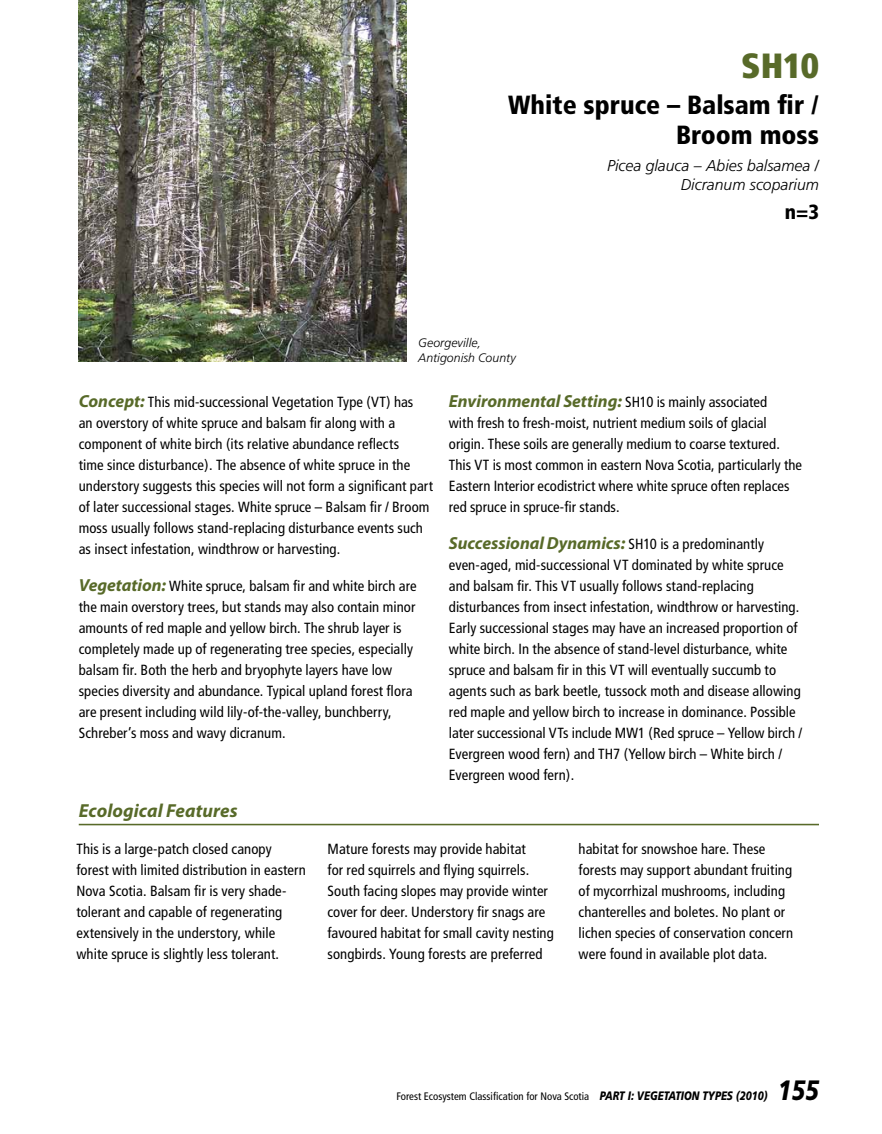
<style>
.page{position:relative;width:882px;height:1134px;background:#fff}
.page>*{position:absolute;margin:0;border:0;box-sizing:border-box;transform-origin:0 0}
.t1{font:900 condensed 35px "Frutiger";color:#586a29}
.t2{font:italic 900 28px "Frutiger";color:#000;scale:.8 1}
.t3{font:900 condensed 26.25px/29.8px "Frutiger";color:#000;text-align:right}
.t4{font:900 condensed 20.47px "Frutiger";color:#000}
.t5{font:italic 700 18.9px "Myriad Pro";letter-spacing:.005em;color:#586a29}
.t6{font:italic 700 17.5px "Myriad Pro";letter-spacing:-.005em;color:#586a29}
.t7{font:italic 300 15.75px/18.9px "Frutiger";color:#000;text-align:right}
.t8{font:condensed 14.7px/21px "Frutiger";letter-spacing:.005em;color:#000}
.t9{font:italic 300 12.25px/14.7px "Frutiger";letter-spacing:.005em;color:#000}
.t10{font:condensed 10.85px "Frutiger";color:#000}
.s1{font-family:"Myriad Pro";font-weight:700;font-style:italic;font-stretch:normal;font-size:17.5px;color:#586a29}
.s2{font-family:"Frutiger";font-weight:400;font-style:normal;font-stretch:condensed;font-size:14.7px;color:#000}
.s3{font-weight:900;font-style:italic;font-stretch:normal;font-size:12.25px}
</style>
<div class="page">
<hr style="left:79px;top:824px;width:740px;height:1px;background:#586a29">
<img style="left:79px;top:0;width:328px;height:362px">
<h1 class="t1" style="left:741px;top:45px;width:79px">SH10</h1>
<h3 class="t3" style="left:508px;top:90px;width:312px">White spruce – Balsam fir /<br>Broom moss</h3>
<p class="t7" style="left:607px;top:156px;width:213px">Picea glauca – Abies balsamea /<br>Dicranum scoparium</p>
<h3 class="t4" style="left:785px;top:200px;width:36px">n=3</h3>
<p class="t9" style="left:418px;top:336px;width:99px">Georgeville,<br>Antigonish County</p>
<p class="t8" style="left:79px;top:392px;width:356px"><span class="s1">Concept:</span> This mid-successional Vegetation Type (VT) has<br>an overstory of white spruce and balsam fir along with a component of white birch (its relative abundance reflects<br>time since disturbance). The absence of white spruce in the understory suggests this species will not form a significant part of later successional stages. White spruce – Balsam fir / Broom moss usually follows stand-replacing disturbance events such as insect infestation, windthrow or harvesting.</p>
<p class="t8" style="left:79px;top:576px;width:340px"><span class="s1">Vegetation:</span> White spruce, balsam fir and white birch are the main overstory trees, but stands may also contain minor amounts of red maple and yellow birch. The shrub layer is completely made up of regenerating tree species, especially balsam fir. Both the herb and bryophyte layers have low species diversity and abundance. Typical upland forest flora are present including wild lily-of-the-valley, bunchberry, Schreber’s moss and wavy dicranum.</p>
<p class="t5" style="left:79px;top:798px;width:160px">Ecological Features</p>
<p class="t8" style="left:449px;top:392px;width:355px"><span class="s1">Environmental Setting:</span> SH10 is mainly associated<br>with fresh to fresh-moist, nutrient medium soils of glacial origin. These soils are generally medium to coarse textured.<br>This VT is most common in eastern Nova Scotia, particularly the Eastern Interior ecodistrict where white spruce often replaces red spruce in spruce-fir stands.</p>
<p class="t6" style="left:449px;top:532px;width:317px">Successional Dynamics: <span class="s2">SH10 is a predominantly</span></p>
<p class="t8" style="left:449px;top:555px;width:355px">even-aged, mid-successional VT dominated by white spruce and balsam fir. This VT usually follows stand-replacing disturbances from insect infestation, windthrow or harvesting.<br>Early successional stages may have an increased proportion of white birch. In the absence of stand-level disturbance, white spruce and balsam fir in this VT will eventually succumb to agents such as bark beetle, tussock moth and disease allowing red maple and yellow birch to increase in dominance. Possible later successional VTs include MW1 (Red spruce – Yellow birch / Evergreen wood fern) and TH7 (Yellow birch – White birch / Evergreen wood fern).</p>
<p class="t8" style="left:76px;top:838px;width:231px">This is a large-patch closed canopy forest with limited distribution in eastern Nova Scotia. Balsam fir is very shade&shy;tolerant and capable of regenerating extensively in the understory, while white spruce is slightly less tolerant.</p>
<p class="t8" style="left:328px;top:838px;width:228px">Mature forests may provide habitat<br>for red squirrels and flying squirrels.<br>South facing slopes may provide winter cover for deer. Understory fir snags are favoured habitat for small cavity nesting songbirds. Young forests are preferred</p>
<p class="t8" style="left:579px;top:838px;width:216px">habitat for snowshoe hare. These forests may support abundant fruiting of mycorrhizal mushrooms, including chanterelles and boletes. No plant or lichen species of conservation concern were found in available plot data.</p>
<p class="t10" style="left:397px;top:1090px;width:372px">Forest Ecosystem Classification for Nova Scotia <span class="s3">PART I: VEGETATION TYPES (2010)</span></p>
<h2 class="t2" style="left:778px;top:1073px;width:53px">155</h2>
</div>
